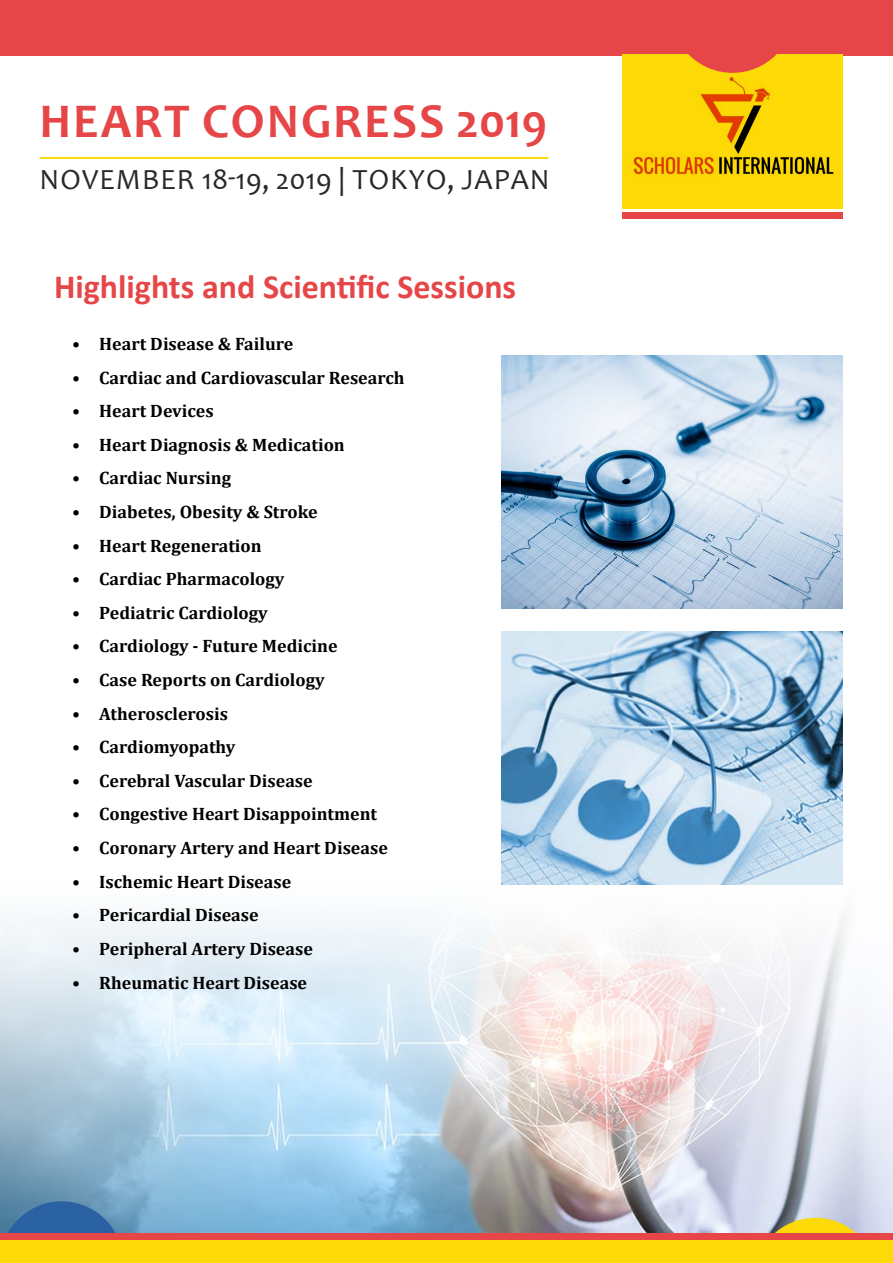
<style>
.page{position:relative;width:893px;height:1263px;background:#fff}
.page>*{position:absolute;margin:0;border:0;box-sizing:border-box;transform-origin:0 0}
.t1{font:700 48.6px "Candara";letter-spacing:.04em;color:#e64647}
.t2{font:700 34.05px "Calibri";color:#e64647}
.t3{font:29.4px "Candara";letter-spacing:.04em;color:#292829}
.t4{font:700 18px "Cambria";color:#000}
</style>
<div class="page">
<div style="left:0;top:0;width:893px;height:55px;background:#e64647"></div>
<div style="left:622px;top:54px;width:220px;height:154px;background:#fdd905"></div>
<div style="left:622px;top:212px;width:220px;height:7px;background:#e64647"></div>
<img style="left:633px;top:77px;width:201px;height:98px">
<svg style="left:688px;top:54px;width:89px;height:19px"></svg>
<hr style="left:40px;top:157px;width:508px;height:2px;background:#fdd905">
<img style="left:0;top:877px;width:893px;height:355px">
<svg style="left:754px;top:1218px;width:123px;height:14px;background:#d5c977"></svg>
<svg style="left:0;top:1201px;width:123px;height:31px;background:#3e72a6"></svg>
<div style="left:0;top:1236px;width:893px;height:27px;background:#fdd905"></div>
<div style="left:0;top:1232px;width:893px;height:7px;background:#e64647"></div>
<img style="left:502px;top:355px;width:340px;height:253px">
<img style="left:502px;top:631px;width:340px;height:253px">
<h1 class="t1" style="left:40px;top:91px;width:509px">HEART CONGRESS 2019</h1>
<h3 class="t3" style="left:40px;top:161px;width:506px">NOVEMBER 18-19, 2019 | TOKYO, JAPAN</h3>
<h2 class="t2" style="left:54px;top:265px;width:464px">Highlights and Scientific Sessions</h2>
<p class="t4" style="left:72px;top:331px;width:223px">• Heart Disease &amp; Failure</p>
<p class="t4" style="left:72px;top:365px;width:334px">• Cardiac and Cardiovascular Research</p>
<p class="t4" style="left:72px;top:398px;width:143px">• Heart Devices</p>
<p class="t4" style="left:72px;top:432px;width:274px">• Heart Diagnosis &amp; Medication</p>
<p class="t4" style="left:72px;top:465px;width:160px">• Cardiac Nursing</p>
<p class="t4" style="left:72px;top:499px;width:247px">• Diabetes, Obesity &amp; Stroke</p>
<p class="t4" style="left:72px;top:533px;width:191px">• Heart Regeneration</p>
<p class="t4" style="left:72px;top:566px;width:214px">• Cardiac Pharmacology</p>
<p class="t4" style="left:72px;top:600px;width:197px">• Pediatric Cardiology</p>
<p class="t4" style="left:72px;top:634px;width:267px">• Cardiology - Future Medicine</p>
<p class="t4" style="left:72px;top:667px;width:254px">• Case Reports on Cardiology</p>
<p class="t4" style="left:72px;top:701px;width:157px">• Atherosclerosis</p>
<p class="t4" style="left:72px;top:734px;width:165px">• Cardiomyopathy</p>
<p class="t4" style="left:72px;top:768px;width:242px">• Cerebral Vascular Disease</p>
<p class="t4" style="left:72px;top:802px;width:306px">• Congestive Heart Disappointment</p>
<p class="t4" style="left:72px;top:835px;width:317px">• Coronary Artery and Heart Disease</p>
<p class="t4" style="left:72px;top:869px;width:221px">• Ischemic Heart Disease</p>
<p class="t4" style="left:72px;top:902px;width:188px">• Pericardial Disease</p>
<p class="t4" style="left:72px;top:936px;width:242px">• Peripheral Artery Disease</p>
<p class="t4" style="left:72px;top:970px;width:236px">• Rheumatic Heart Disease</p>
</div>
